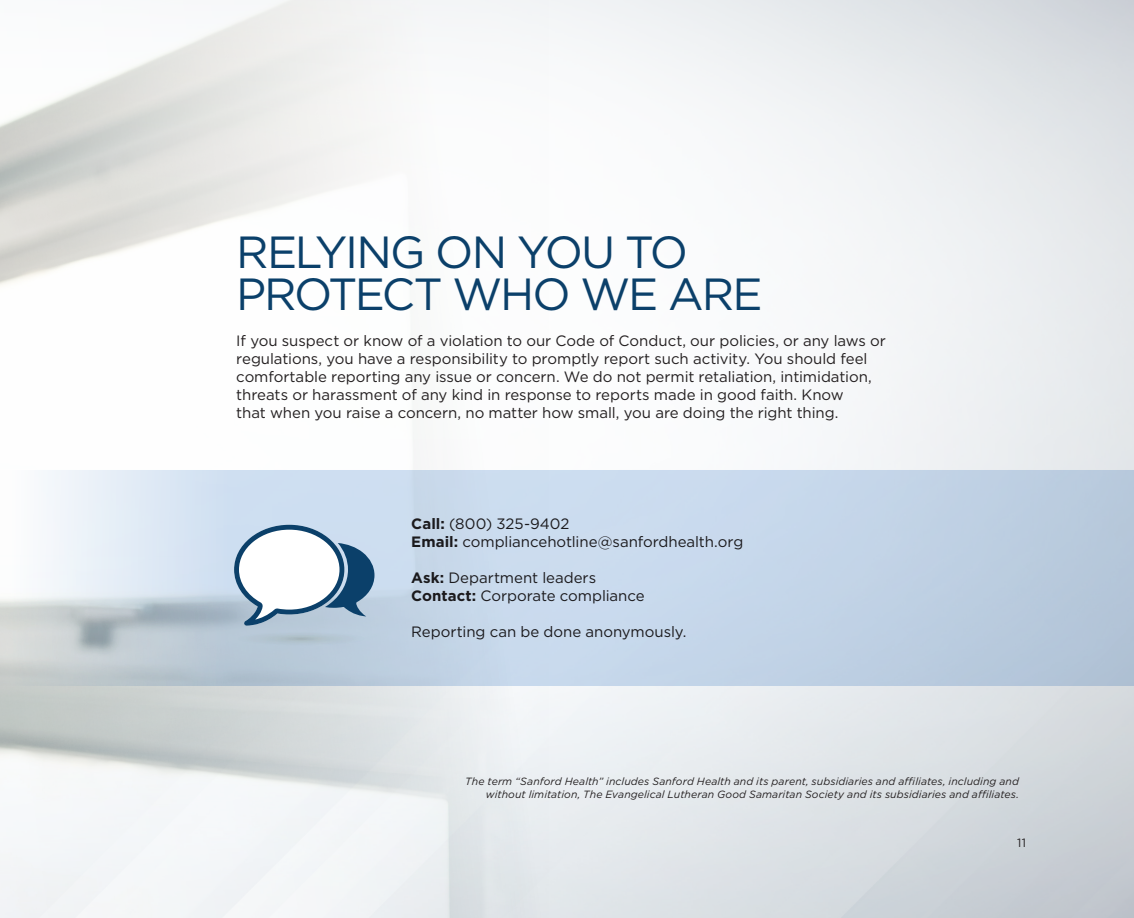
<style>
.page{position:relative;width:1134px;height:918px;background:#fff}
.page>*{position:absolute;margin:0;border:0;box-sizing:border-box;transform-origin:0 0}
.t1{font:45px/42px "Gotham";letter-spacing:-.05em;color:#0b406a}
.t2{font:15px/18px "Gotham";letter-spacing:-.005em;color:#231f20}
.t3{font:12px "Gotham";color:#231f20}
.t4{font:italic 10.5px/12.6px "Gotham";letter-spacing:.005em;color:#231f20;text-align:right}
.s1{font-weight:700}
</style>
<div class="page">
<svg style="left:0;top:470px;width:1134px;height:216px;background:#c6d6e6"></svg>
<svg style="left:225px;top:525px;width:152px;height:122px"></svg>
<h1 class="t1" style="left:236px;top:230px;width:528px">RELYING ON YOU TO<br>PROTECT WHO WE ARE</h1>
<p class="t2" style="left:236px;top:331px;width:651px">If you suspect or know of a violation to our Code of Conduct, our policies, or any laws or regulations, you have a responsibility to promptly report such activity. You should feel comfortable reporting any issue or concern. We do not permit retaliation, intimidation, threats or harassment of any kind in response to reports made in good faith. Know<br>that when you raise a concern, no matter how small, you are doing the right thing.</p>
<p class="t2" style="left:411px;top:515px;width:334px"><span class="s1">Call:</span> (800) 325-9402<br><span class="s1">Email:</span> compliancehotline@sanfordhealth.org</p>
<p class="t2" style="left:411px;top:569px;width:235px"><span class="s1">Ask:</span> Department leaders<br><span class="s1">Contact:</span> Corporate compliance</p>
<p class="t2" style="left:411px;top:623px;width:277px">Reporting can be done anonymously.</p>
<p class="t4" style="left:465px;top:775px;width:555px">The term “Sanford Health” includes Sanford Health and its parent, subsidiaries and affiliates, including and without limitation, The Evangelical Lutheran Good Samaritan Society and its subsidiaries and affiliates.</p>
<p class="t3" style="left:1017px;top:835px;width:10px">11</p>
</div>
